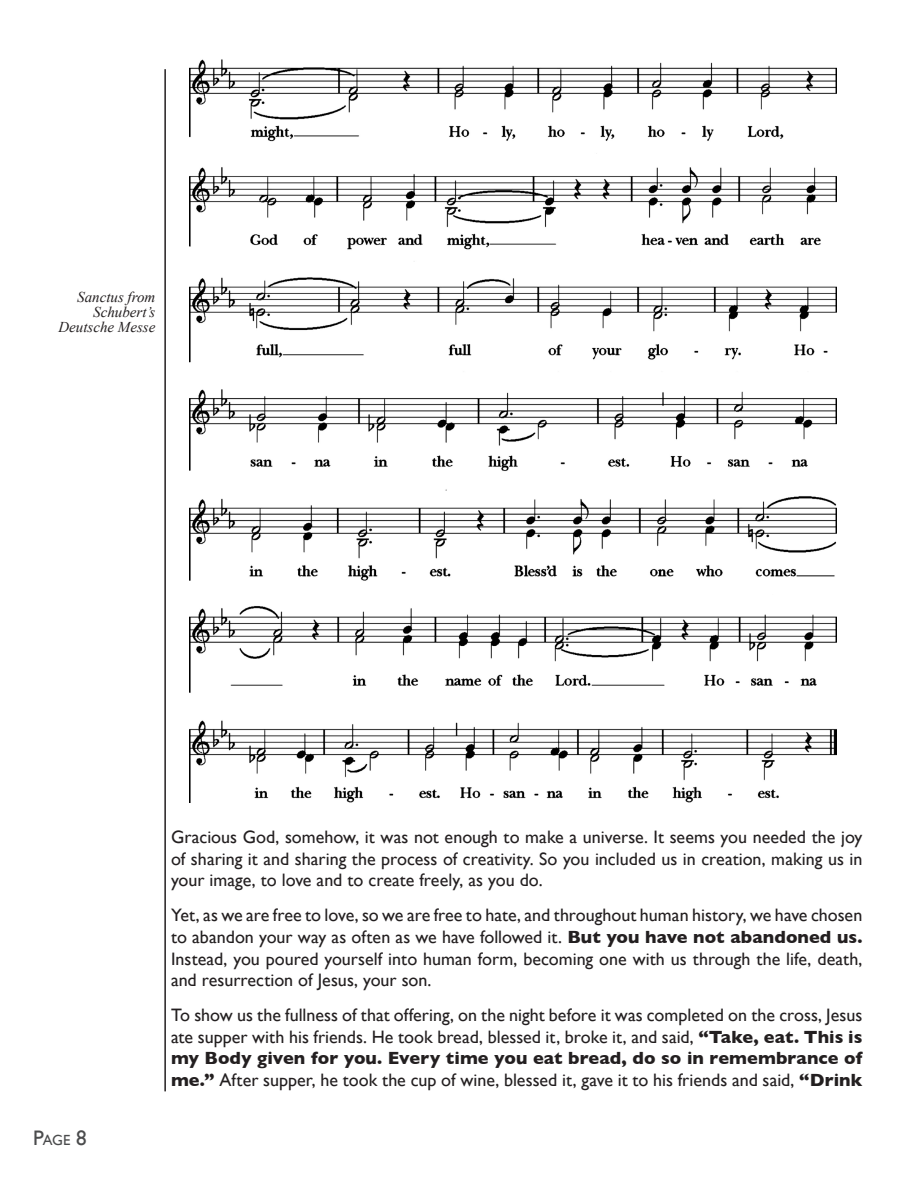
<style>
.page{position:relative;width:918px;height:1188px;background:#fff}
.page>*{position:absolute;margin:0;border:0;box-sizing:border-box;transform-origin:0 0}
.Celebrant{font:18px/21.6px "Gill Sans";color:#231f20;text-align:justify}
.Margin_Left{font:italic 15px/15px "Times New Roman";color:#231f20;text-align:right}
.t1{font:14.7px "Gill Sans";color:#4b4c4d}
.s1{font-size:21px}
.s2{font-weight:700}
</style>
<div class="page">
<hr style="left:164px;top:69px;width:2px;height:1022px;background:#231f20">
<img style="left:190px;top:59px;width:646px;height:743px">
<p class="Margin_Left" style="left:77px;top:289px;width:80px">Sanctus from<br>Schubert’s</p>
<p class="Margin_Left" style="left:58px;top:319px;width:99px">Deutsche Messe</p>
<p class="t1" style="left:33px;top:1131px;width:55px"><span class="s1">P</span>age <span class="s1">8</span></p>
<p class="Celebrant" style="left:171px;top:826px;width:693px">Gracious God, somehow, it was not enough to make a universe. It seems you needed the joy of sharing it and sharing the process of creativity. So you included us in creation, making us in your image, to love and to create freely, as you do.</p>
<p class="Celebrant" style="left:171px;top:904px;width:693px">Yet, as we are free to love, so we are free to hate, and throughout human history, we have chosen to abandon your way as often as we have followed it. <span class="s2">But you have not abandoned us.<br></span>Instead, you poured yourself into human form, becoming one with us through the life, death, and resurrection of Jesus, your son.</p>
<p class="Celebrant" style="left:171px;top:1004px;width:693px">To show us the fullness of that offering, on the night before it was completed on the cross, Jesus ate supper with his friends. He took bread, blessed it, broke it, and said, <span class="s2">“Take, eat. This is my Body given for you. Every time you eat bread, do so in remembrance of me.”</span> After supper, he took the cup of wine, blessed it, gave it to his friends and said, <span class="s2">“Drink</span></p>
</div>
